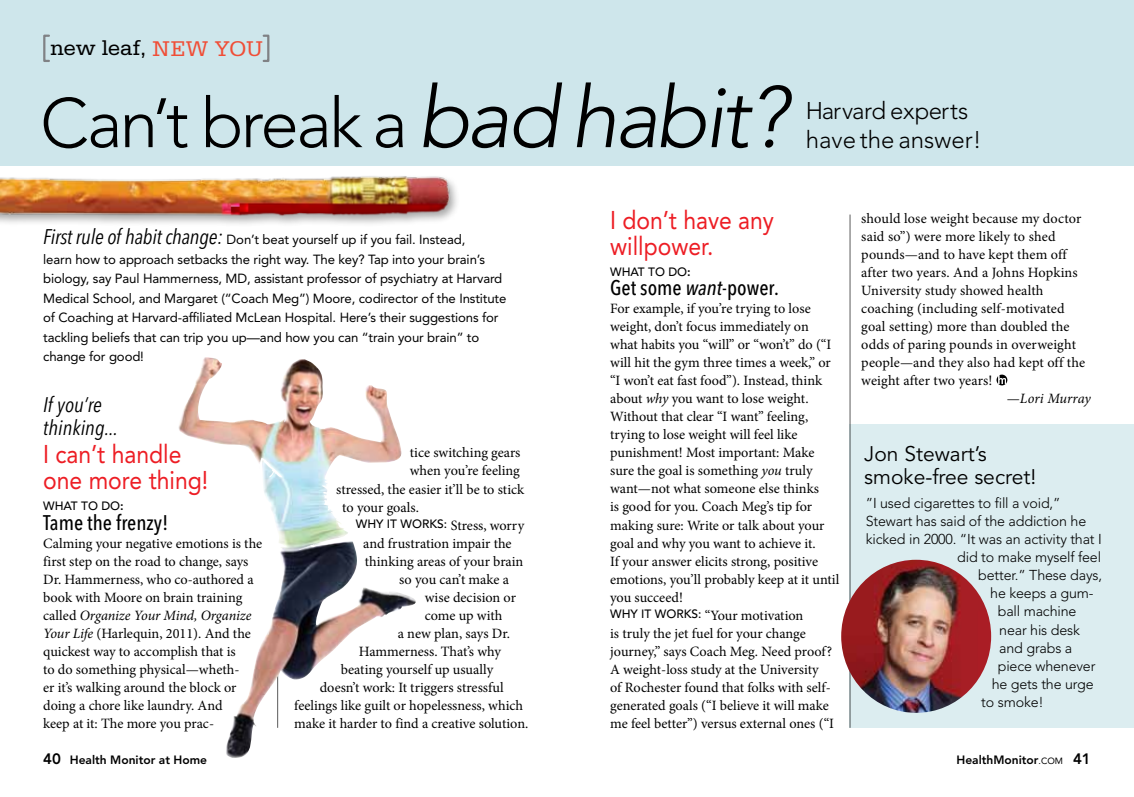
<style>
.page{position:relative;width:1134px;height:797px;background:#fff}
.page>*{position:absolute;margin:0;border:0;box-sizing:border-box;transform-origin:0 0}
.t1{font:300 69px "Avenir LT Std";letter-spacing:-.04em;color:#000}
.t2{font:25.5px/25.5px "Avenir LT Std";color:#ed1d24;scale:.9 1}
.t3{font:300 24px/28.5px "Avenir LT Std";color:#000}
.t4{font:22.5px "Serifa Std";color:#000}
.t5{font:500 condensed 21px "Avenir Next LT Pro";color:#000}
.t6{font:21px/22.5px "Avenir LT Std";color:#000}
.t7{font:italic condensed 21px/22.5px "Avenir Next LT Pro";color:#000}
.t8{font:14.25px/18px "Minion Pro";color:#000}
.t9{font:300 14.25px "Avenir LT Std";letter-spacing:-.01em;color:#000}
.t10{font:italic 14.25px "Minion Pro";color:#000}
.t11{font:13.2px/19.5px "Avenir LT Std";letter-spacing:-.01em;color:#000}
.t12{font:800 12px "Avenir LT Std";color:#000}
.t13{font:500 12px "Avenir LT Std";color:#000}
.s1{color:#f04e37}
.s2{font-style:italic;font-size:85.5px}
.s3{font-family:"Avenir Next LT Pro";font-style:italic;font-stretch:condensed;font-size:21px}
.s4{font-weight:800}
.s5{font-style:italic}
.s6{font-family:"Avenir LT Std";font-weight:500;font-size:12px}
.s7{font-style:normal}
.s8{font-size:15px}
.s9{font-weight:400;font-size:9px}
</style>
<div class="page">
<div style="left:0;top:0;width:1134px;height:165px;background:#cee6eb"></div>
<div style="left:850px;top:424px;width:284px;height:303px;background:#dcedf0"></div>
<div style="left:43px;top:35px;width:7px;height:27px;border:2px solid #808285"></div>
<div style="left:263px;top:35px;width:6px;height:27px;border:2px solid #808285"></div>
<svg style="left:997px;top:374px;width:10px;height:11px"></svg>
<img style="left:0;top:176px;width:457px;height:47px">
<hr style="left:850px;top:214px;width:1px;height:513px;background:#000">
<img style="left:841px;top:559px;width:150px;height:153px">
<img style="left:178px;top:357px;width:238px;height:401px">
<h3 class="t4" style="left:50px;top:35px;width:214px">new leaf, <span class="s1">new you</span></h3>
<h1 class="t1" style="left:40px;top:83px;width:749px">Can’t break a <span class="s2">bad habit?</span></h1>
<h3 class="t3" style="left:806px;top:97px;width:177px">Harvard experts have the answer!</h3>
<p class="t11" style="left:43px;top:230px;width:465px"><span class="s3">First rule of habit change:</span> Don’t beat yourself up if you fail. Instead,<br>learn how to approach setbacks the right way. The key? Tap into your brain’s biology, say Paul Hammerness, M D, assistant professor of psychiatry at Harvard M edical School, and M argaret (“Coach M eg”) M oore, codirector of the Institute of Coaching at Harvard-affiliated McLean Hospital. Here’s their suggestions for tackling beliefs that can trip you up—and how you can “train your brain” to change for good!</p>
<h3 class="t7" style="left:43px;top:394px;width:76px">If you’re thinking...</h3>
<h2 class="t2" style="left:43px;top:442px;width:185px">I can’t handle one more thing!</h2>
<p class="t13" style="left:43px;top:499px;width:82px">WHAT TO DO<span class="s4">:</span></p>
<h3 class="t5" style="left:43px;top:509px;width:127px">Tame the frenzy!</h3>
<p class="t8" style="left:43px;top:534px;width:221px">Calming your negative emotions is the first step on the road to change, says Dr. Hammerness, who co-authored a book with Moore on brain training called <span class="s5">Organize Your Mind, Organize Your Life</span> (Harlequin, 2011). And the quickest way to accomplish that is<br>to do something physical—wheth-<br>er it’s walking around the block or doing a chore like laundry. And<br>keep at it: The more you prac-</p>
<p class="t8" style="left:410px;top:444px;width:112px">tice switching gears</p>
<p class="t8" style="left:410px;top:462px;width:112px">when you’re feeling</p>
<p class="t8" style="left:336px;top:480px;width:189px">stressed, the easier it’ll be to stick</p>
<p class="t8" style="left:342px;top:498px;width:78px">to your goals.</p>
<p class="t8" style="left:356px;top:516px;width:170px"><span class="s6">WHY IT WORKS:</span> Stress, worry</p>
<p class="t8" style="left:363px;top:534px;width:150px">and frustration impair the</p>
<p class="t8" style="left:365px;top:552px;width:160px">thinking areas of your brain</p>
<p class="t8" style="left:399px;top:570px;width:111px">so you can’t make a</p>
<p class="t8" style="left:425px;top:588px;width:93px">wise decision or</p>
<p class="t8" style="left:425px;top:606px;width:79px">come up with</p>
<p class="t8" style="left:398px;top:624px;width:114px">a new plan, says Dr.</p>
<p class="t8" style="left:359px;top:642px;width:144px">Hammerness. That’s why</p>
<p class="t8" style="left:341px;top:660px;width:154px">beating yourself up usually</p>
<p class="t8" style="left:320px;top:678px;width:185px">doesn’t work: It triggers stressful</p>
<p class="t8" style="left:294px;top:696px;width:230px">feelings like guilt or hopelessness, which</p>
<p class="t8" style="left:294px;top:714px;width:236px">make it harder to find a creative solution.</p>
<h2 class="t2" style="left:610px;top:208px;width:183px">I don’t have any willpower.</h2>
<p class="t13" style="left:610px;top:265px;width:82px">WHAT TO DO<span class="s4">:</span></p>
<h3 class="t5" style="left:610px;top:275px;width:170px">Get some <span class="s5">want</span>-power.</h3>
<p class="t8" style="left:610px;top:300px;width:231px">For example, if you’re trying to lose weight, don’t focus immediately on what habits you “will” or “won’t” do (“I will hit the gym three times a week,” or “I won’t eat fast food”). Instead, think about <span class="s5">why</span> you want to lose weight.<br>Without that clear “I want” feeling, trying to lose weight will feel like punishment! Most important: Make sure the goal is something <span class="s5">you</span> truly want—not what someone else thinks<br>is good for you. Coach Meg’s tip for making sure: Write or talk about your goal and why you want to achieve it.<br>If your answer elicits strong, positive emotions, you’ll probably keep at it until you succeed!<br><span class="s6">WHY IT WORKS:</span> “Your motivation<br>is truly the jet fuel for your change journey,” says Coach Meg. Need proof?<br>A weight-loss study at the University<br>of Rochester found that folks with self&shy;generated goals (“I believe it will make me feel better”) versus external ones (“I</p>
<p class="t8" style="left:861px;top:210px;width:222px">should lose weight because my doctor</p>
<p class="t8" style="left:861px;top:228px;width:196px">said so”) were more likely to shed</p>
<p class="t8" style="left:861px;top:246px;width:207px">pounds—and to have kept them off</p>
<p class="t8" style="left:861px;top:264px;width:218px">after two years. And a Johns Hopkins</p>
<p class="t8" style="left:861px;top:282px;width:184px">University study showed health</p>
<p class="t8" style="left:861px;top:300px;width:205px">coaching (including self-motivated</p>
<p class="t8" style="left:861px;top:318px;width:210px">goal setting) more than doubled the</p>
<p class="t8" style="left:861px;top:336px;width:216px">odds of paring pounds in overweight</p>
<p class="t8" style="left:861px;top:354px;width:225px">people—and they also had kept off the</p>
<p class="t8" style="left:861px;top:372px;width:133px">weight after two years!</p>
<p class="t10" style="left:1007px;top:389px;width:86px"><span class="s7">—</span>Lori Murray</p>
<h3 class="t6" style="left:864px;top:443px;width:173px">Jon Stewart’s smoke-free secret!</h3>
<p class="t9" style="left:866px;top:495px;width:196px">”I used cigarettes to fill a void,”</p>
<p class="t9" style="left:866px;top:513px;width:222px">Stewart has said of the addiction he</p>
<p class="t9" style="left:866px;top:531px;width:238px">kicked in 2000. “It was an activity that I</p>
<p class="t9" style="left:957px;top:549px;width:145px">did to make myself feel</p>
<p class="t9" style="left:978px;top:567px;width:125px">better.” These days,</p>
<p class="t9" style="left:990px;top:585px;width:105px">he keeps a gum-</p>
<p class="t9" style="left:998px;top:603px;width:80px">ball machine</p>
<p class="t9" style="left:999px;top:621px;width:82px">near his desk</p>
<p class="t9" style="left:999px;top:639px;width:75px">and grabs a</p>
<p class="t9" style="left:998px;top:657px;width:99px">piece whenever</p>
<p class="t9" style="left:992px;top:675px;width:103px">he gets the urge</p>
<p class="t9" style="left:981px;top:693px;width:64px">to smoke!</p>
<p class="t12" style="left:43px;top:752px;width:165px"><span class="s8">40</span> Health Monitor at Home</p>
<p class="t12" style="left:957px;top:752px;width:136px">healthmonitor<span class="s9">.com</span> <span class="s8">41</span></p>
</div>
